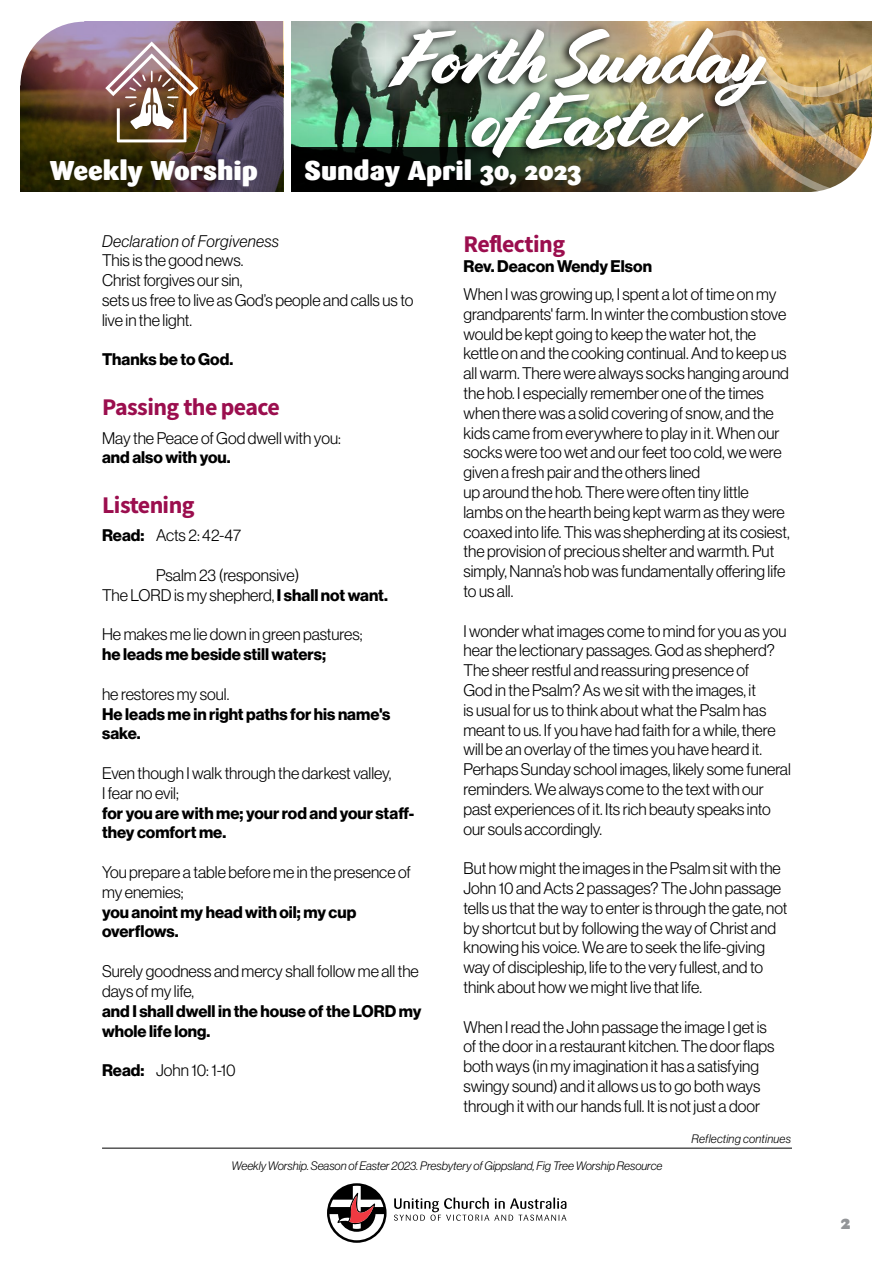
<style>
.page{position:relative;width:893px;height:1263px;background:#fff}
.page>*{position:absolute;margin:0;border:0;box-sizing:border-box;transform-origin:0 0}
.t1{font:76.5px/63px "Cortado";letter-spacing:-.01em;color:#fff;text-align:center}
.t2{font:900 27px "Sari";color:#fff}
.t3{font:24px "Source Sans Variable";letter-spacing:-.02em;color:#9b0e4e}
.t4{font:900 19.5px "Sari";color:#939598}
.t5{font:16.5px/19.8px "N Haas Grotesk DS Pro 45 Lt";color:#000}
.t6{font:16.5px/19.8px "N Haas Grotesk DS Pro 75 Bd";color:#000}
.t7{font:16.5px "N Haas Grotesk DS Pro 46 Lt It";letter-spacing:.02em;color:#000}
.t8{font:12px "N Haas Grotesk DS Pro 46 Lt It";color:#000}
.t9{font:12px "N Haas Grotesk DS Pro 46 Lt It";letter-spacing:.02em;color:#000}
.s1{font-family:"N Haas Grotesk DS Pro 75 Bd"}
</style>
<div class="page">
<svg style="left:394px;top:1197px;width:172px;height:24px"></svg>
<svg style="left:327px;top:1183px;width:60px;height:60px"></svg>
<hr style="left:102px;top:1148px;width:690px;height:1px;background:#000">
<img style="left:292px;top:21px;width:407px;height:127px">
<img style="left:20px;top:21px;width:263px;height:171px">
<img style="left:105px;top:42px;width:93px;height:100px">
<svg style="left:20px;top:21px;width:64px;height:64px"></svg>
<svg style="left:292px;top:148px;width:407px;height:44px;background:#201d12"></svg>
<div style="left:377px;top:23px;width:394px;height:145px;background:#000;opacity:.91"></div>
<img style="left:699px;top:21px;width:173px;height:171px">
<h1 class="t1" style="left:396px;top:28px;width:374px">Forth Sunday of Easter</h1>
<h2 class="t2" style="left:50px;top:154px;width:210px">Weekly Worship</h2>
<h2 class="t2" style="left:304px;top:154px;width:278px">Sunday April 30, 2023</h2>
<p class="t7" style="left:102px;top:231px;width:179px">Declaration of Forgiveness</p>
<p class="t5" style="left:102px;top:251px;width:313px">This is the good news.<br>Christ forgives our sin,<br>sets us free to live as God’s people and calls us to live in the light.</p>
<p class="t6" style="left:102px;top:350px;width:133px">Thanks be to God.</p>
<h3 class="t3" style="left:102px;top:393px;width:179px">Passing the peace</h3>
<p class="t5" style="left:102px;top:428px;width:240px">May the Peace of God dwell with you:</p>
<p class="t6" style="left:102px;top:448px;width:130px">and also with you.</p>
<h3 class="t3" style="left:102px;top:491px;width:94px">Listening</h3>
<p class="t5" style="left:102px;top:526px;width:141px"><span class="s1">Read:</span> Acts 2: 42-47</p>
<p class="t5" style="left:102px;top:565px;width:287px;text-indent:54px">Psalm 23 (responsive)<br>The LORD is my shepherd, <span class="s1">I shall not want.</span></p>
<p class="t5" style="left:102px;top:625px;width:262px">He makes me lie down in green pastures;</p>
<p class="t6" style="left:102px;top:645px;width:226px">he leads me beside still waters;</p>
<p class="t5" style="left:102px;top:684px;width:129px">he restores my soul.</p>
<p class="t6" style="left:102px;top:704px;width:290px">He leads me in right paths for his name's sake.</p>
<p class="t5" style="left:102px;top:763px;width:291px">Even though I walk through the darkest valley,<br>I fear no evil;</p>
<p class="t6" style="left:102px;top:803px;width:314px">for you are with me; your rod and your staff&shy;they comfort me.</p>
<p class="t5" style="left:102px;top:862px;width:310px">You prepare a table before me in the presence of my enemies;</p>
<p class="t6" style="left:102px;top:902px;width:256px">you anoint my head with oil; my cup overflows.</p>
<p class="t5" style="left:102px;top:961px;width:318px">Surely goodness and mercy shall follow me all the days of my life,</p>
<p class="t6" style="left:102px;top:1001px;width:321px">and I shall dwell in the house of the LORD my whole life long.</p>
<p class="t5" style="left:102px;top:1060px;width:135px"><span class="s1">Read:</span> John 10: 1-10</p>
<h3 class="t3" style="left:463px;top:229px;width:103px">Reflecting</h3>
<p class="t6" style="left:463px;top:256px;width:190px">Rev. Deacon Wendy Elson</p>
<p class="t5" style="left:463px;top:284px;width:328px">When I was growing up, I spent a lot of time on my grandparents' farm. In winter the combustion stove would be kept going to keep the water hot, the kettle on and the cooking continual. And to keep us all warm. There were always socks hanging around the hob. I especially remember one of the times when there was a solid covering of snow, and the kids came from everywhere to play in it. When our socks were too wet and our feet too cold, we were given a fresh pair and the others lined<br>up around the hob. There were often tiny little lambs on the hearth being kept warm as they were coaxed into life. This was shepherding at its cosiest, the provision of precious shelter and warmth. Put simply, Nanna’s hob was fundamentally offering life to us all.</p>
<p class="t5" style="left:463px;top:621px;width:329px">I wonder what images come to mind for you as you hear the lectionary passages. God as shepherd?<br>The sheer restful and reassuring presence of<br>God in the Psalm? As we sit with the images, it<br>is usual for us to think about what the Psalm has meant to us. If you have had faith for a while, there will be an overlay of the times you have heard it.<br>Perhaps Sunday school images, likely some funeral reminders. We always come to the text with our past experiences of it. Its rich beauty speaks into our souls accordingly.</p>
<p class="t5" style="left:463px;top:858px;width:325px">But how might the images in the Psalm sit with the John 10 and Acts 2 passages? The John passage tells us that the way to enter is through the gate, not by shortcut but by following the way of Christ and knowing his voice. We are to seek the life-giving way of discipleship, life to the very fullest, and to think about how we might live that life.</p>
<p class="t5" style="left:463px;top:1017px;width:313px">When I read the John passage the image I get is of the door in a restaurant kitchen. The door flaps both ways (in my imagination it has a satisfying swingy sound) and it allows us to go both ways through it with our hands full. It is not just a door</p>
<p class="t9" style="left:692px;top:1131px;width:101px">Reflecting continues</p>
<p class="t8" style="left:232px;top:1159px;width:432px">Weekly Worship. Season of Easter 2023. Presbytery of Gippsland, Fig Tree Worship Resource</p>
<p class="t4" style="left:841px;top:1210px;width:11px">2</p>
</div>
